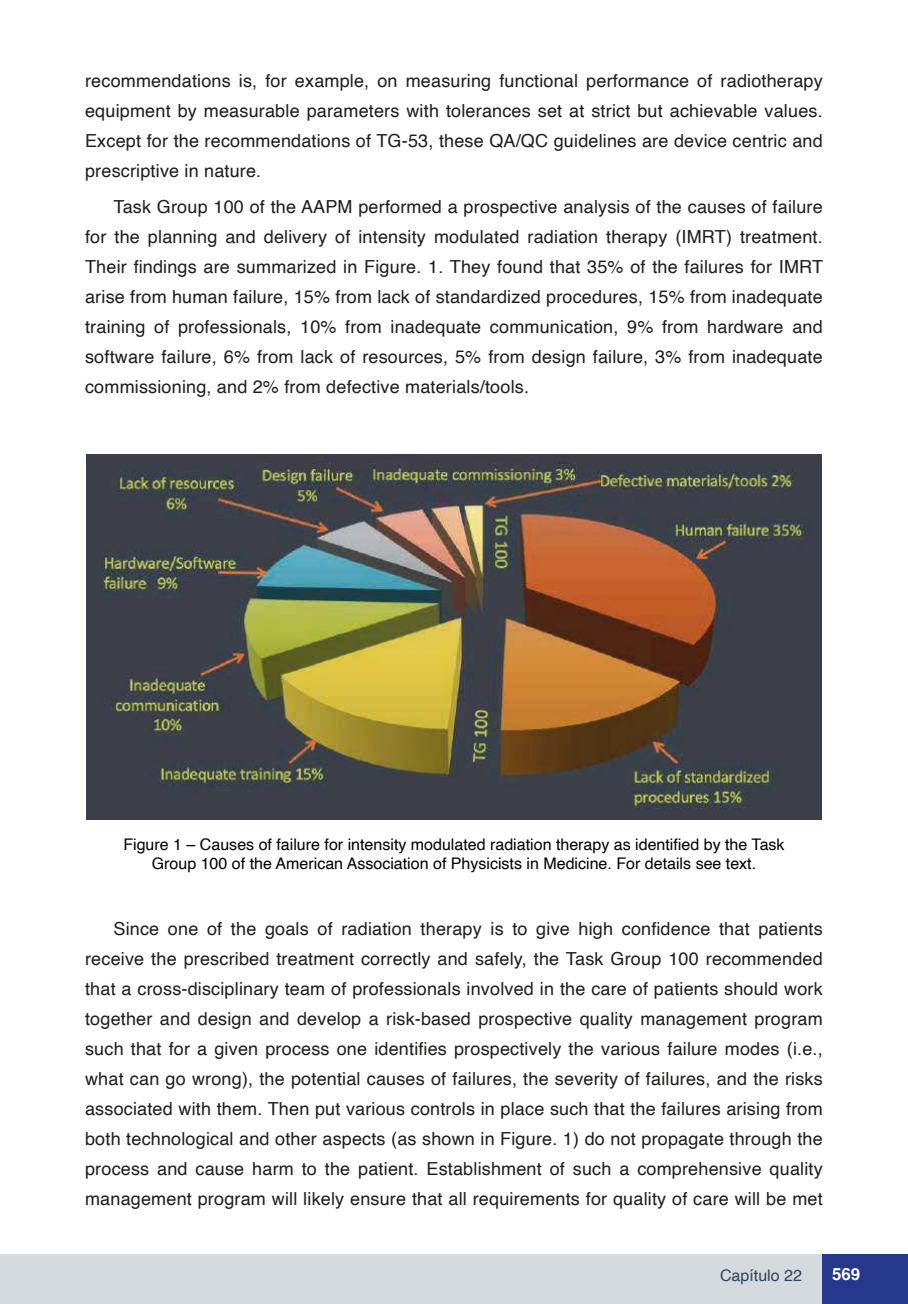
<style>
.page{position:relative;width:908px;height:1304px;background:#fff}
.page>*{position:absolute;margin:0;border:0;box-sizing:border-box;transform-origin:0 0}
.t1{font:18px/30px "Helvetica";letter-spacing:.01em;color:#1d1d1b;text-align:justify}
.t2{font:700 16.8px "Helvetica";color:#fff}
.t3{font:16px/19.2px "Helvetica";color:#000;text-align:center}
.t4{font:16px "Helvetica";color:#2b445f}
</style>
<div class="page">
<div style="left:0;top:1254px;width:907px;height:50px;background:#d5dadf"></div>
<div style="left:822px;top:1254px;width:85px;height:50px;background:#24388e"></div>
<img style="left:86px;top:454px;width:735px;height:365px">
<p class="t1" style="left:85px;top:66px;width:738px">recommendations is, for example, on measuring functional performance of radiotherapy equipment by measurable parameters with tolerances set at strict but achievable values.<br>Except for the recommendations of TG-53, these QA/QC guidelines are device centric and prescriptive in nature.</p>
<p class="t1" style="left:85px;top:192px;width:739px;text-indent:28px">Task Group 100 of the AAPM performed a prospective analysis of the causes of failure for the planning and delivery of intensity modulated radiation therapy (IMRT) treatment.<br>Their findings are summarized in Figure. 1. They found that 35% of the failures for IMRT arise from human failure, 15% from lack of standardized procedures, 15% from inadequate training of professionals, 10% from inadequate communication, 9% from hardware and software failure, 6% from lack of resources, 5% from design failure, 3% from inadequate commissioning, and 2% from defective materials/tools.</p>
<p class="t3" style="left:123px;top:835px;width:662px">Figure 1 – Causes of failure for intensity modulated radiation therapy as identified by the Task<br>Group 100 of the American Association of Physicists in Medicine. For details see text.</p>
<p class="t1" style="left:85px;top:914px;width:738px;text-indent:28px">Since one of the goals of radiation therapy is to give high confidence that patients receive the prescribed treatment correctly and safely, the Task Group 100 recommended that a cross-disciplinary team of professionals involved in the care of patients should work together and design and develop a risk-based prospective quality management program such that for a given process one identifies prospectively the various failure modes (i.e., what can go wrong), the potential causes of failures, the severity of failures, and the risks associated with them. Then put various controls in place such that the failures arising from both technological and other aspects (as shown in Figure. 1) do not propagate through the process and cause harm to the patient. Establishment of such a comprehensive quality management program will likely ensure that all requirements for quality of care will be met</p>
<p class="t4" style="left:719px;top:1263px;width:83px">Capítulo 22</p>
<p class="t2" style="left:831px;top:1264px;width:30px">569</p>
</div>
